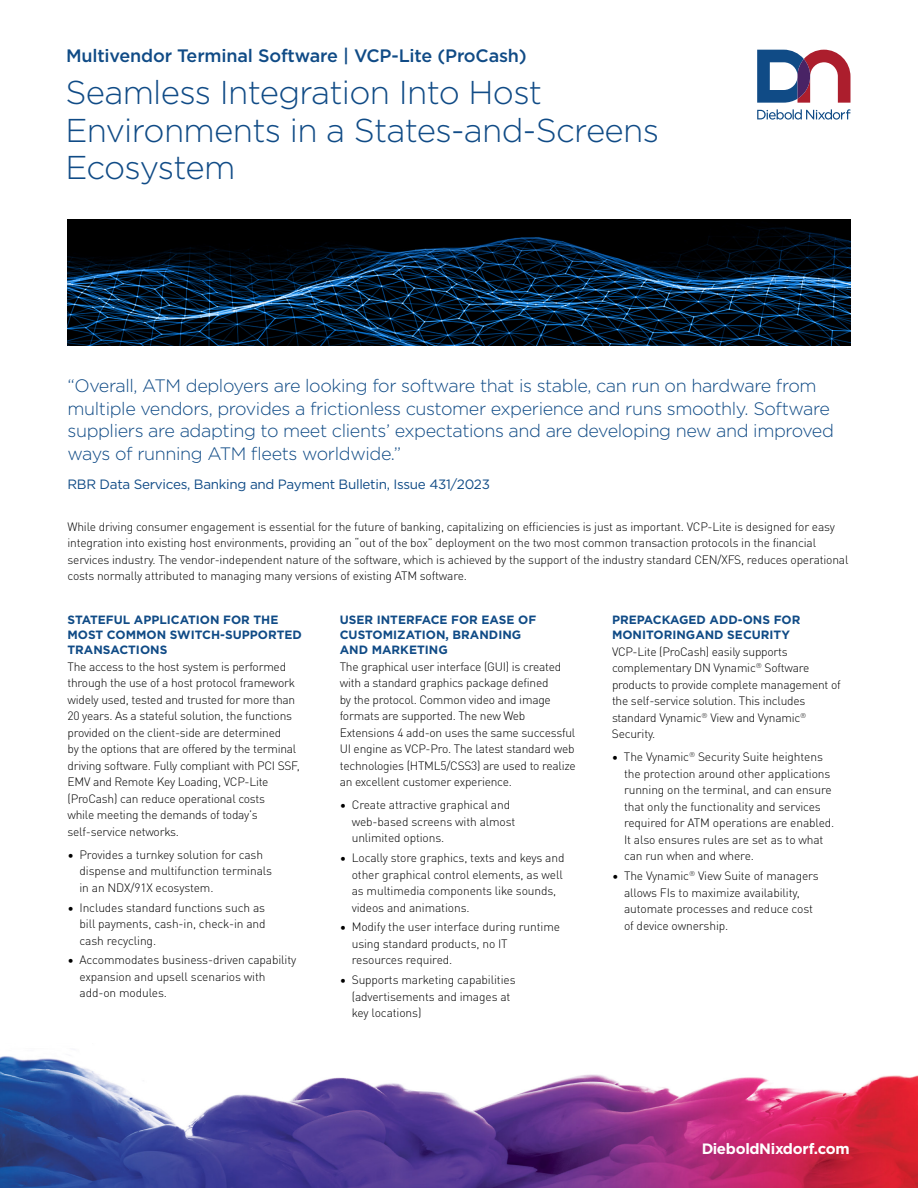
<style>
.page{position:relative;width:918px;height:1188px;background:#fff}
.page>*{position:absolute;margin:0;border:0;box-sizing:border-box;transform-origin:0 0}
.t1{font:300 33px/37.5px "Gotham";letter-spacing:-.02em;color:#104b86}
.t2{font:300 18px/22.5px "Gotham";letter-spacing:-.02em;color:#104b86}
.t3{font:500 18px "Gotham";letter-spacing:-.01em;color:#104b86}
.t4{font:700 15px "Gotham";letter-spacing:-.02em;color:#fff}
.t5{font:13.5px "Gotham";letter-spacing:-.02em;color:#104b86}
.t6{font:300 12px/16.5px "DIN Pro";letter-spacing:-.015em;color:#000}
.t7{font:700 12px/15px "Gotham";color:#104b86}
</style>
<div class="page">
<img style="left:0;top:1056px;width:918px;height:132px">
<img style="left:68px;top:219px;width:782px;height:126px">
<svg style="left:757px;top:50px;width:93px;height:53px"></svg>
<svg style="left:757px;top:109px;width:93px;height:11px"></svg>
<h2 class="t3" style="left:66px;top:44px;width:462px">Multivendor Terminal Software | VCP-Lite (ProCash)</h2>
<h1 class="t1" style="left:65px;top:73px;width:595px">Seamless Integration Into Host<br>Environments in a States-and-Screens<br>Ecosystem</h1>
<p class="t2" style="left:68px;top:374px;width:768px">“Overall, ATM deployers are looking for software that is stable, can run on hardware from multiple vendors, provides a frictionless customer experience and runs smoothly. Software suppliers are adapting to meet clients’ expectations and are developing new and improved ways of running ATM fleets worldwide.”</p>
<p class="t5" style="left:68px;top:475px;width:424px">RBR Data Services, Banking and Payment Bulletin, Issue 431/2023</p>
<p class="t6" style="left:68px;top:517px;width:782px">While driving consumer engagement is essential for the future of banking, capitalizing on efficiencies is just as important. VCP-Lite is designed for easy integration into existing host environments, providing an “out of the box” deployment on the two most common transaction protocols in the financial services industry. The vendor-independent nature of the software, which is achieved by the support of the industry standard CEN/XFS, reduces operational costs normally attributed to managing many versions of existing ATM software.</p>
<p class="t7" style="left:68px;top:612px;width:236px">STATEFUL APPLICATION FOR THE<br>MOST COMMON SWITCH-SUPPORTED<br>TRANSACTIONS</p>
<p class="t6" style="left:68px;top:657px;width:234px">The access to the host system is performed through the use of a host protocol framework widely used, tested and trusted for more than 20 years. As a stateful solution, the functions provided on the client-side are determined<br>by the options that are offered by the terminal driving software. Fully compliant with PCI SSF, EMV and Remote Key Loading, VCP-Lite (ProCash) can reduce operational costs<br>while meeting the demands of today’s self-service networks.</p>
<p class="t6" style="left:80px;top:845px;width:194px;text-indent:-12px">• Provides a turnkey solution for cash dispense and multifunction terminals in an NDX/91X ecosystem.</p>
<p class="t6" style="left:80px;top:898px;width:188px;text-align:justify;text-indent:-12px">• Includes standard functions such as bill payments, cash-in, check-in and cash recycling.</p>
<p class="t6" style="left:80px;top:951px;width:218px;text-indent:-12px">• Accommodates business-driven capability expansion and upsell scenarios with add-on modules.</p>
<p class="t7" style="left:340px;top:612px;width:198px">USER INTERFACE FOR EASE OF<br>CUSTOMIZATION, BRANDING<br>AND MARKETING</p>
<p class="t6" style="left:340px;top:657px;width:238px">The graphical user interface (GUI) is created with a standard graphics package defined<br>by the protocol. Common video and image formats are supported. The new Web Extensions 4 add-on uses the same successful UI engine as VCP-Pro. The latest standard web technologies (HTML5/CSS3) are used to realize an excellent customer experience.</p>
<p class="t6" style="left:352px;top:796px;width:165px;text-indent:-12px">• Create attractive graphical and web-based screens with almost unlimited options.</p>
<p class="t6" style="left:352px;top:849px;width:214px;text-indent:-12px">• Locally store graphics, texts and keys and other graphical control elements, as well as multimedia components like sounds, videos and animations.</p>
<p class="t6" style="left:352px;top:918px;width:210px;text-indent:-12px">• Modify the user interface during runtime using standard products, no IT resources required.</p>
<p class="t6" style="left:352px;top:971px;width:165px;text-indent:-12px">• Supports marketing capabilities (advertisements and images at key locations)</p>
<p class="t7" style="left:612px;top:612px;width:190px">PREPACKAGED ADD-ONS FOR<br>MONITORINGAND SECURITY</p>
<p class="t6" style="left:612px;top:642px;width:230px">VCP-Lite (ProCash) easily supports complementary DN Vynamic<sup>®</sup> Software products to provide complete management of the self-service solution. This includes standard Vynamic<sup>®</sup> View and Vynamic<sup>® </sup>Security.</p>
<p class="t6" style="left:624px;top:748px;width:212px;text-indent:-12px">• The Vynamic<sup>®</sup> Security Suite heightens the protection around other applications running on the terminal, and can ensure that only the functionality and services required for ATM operations are enabled.<br>It also ensures rules are set as to what can run when and where.</p>
<p class="t6" style="left:624px;top:867px;width:196px;text-indent:-12px">• The Vynamic<sup>®</sup> View Suite of managers allows FIs to maximize availability, automate processes and reduce cost of device ownership.</p>
<p class="t4" style="left:702px;top:1139px;width:150px">DieboldNixdorf.com</p>
</div>
